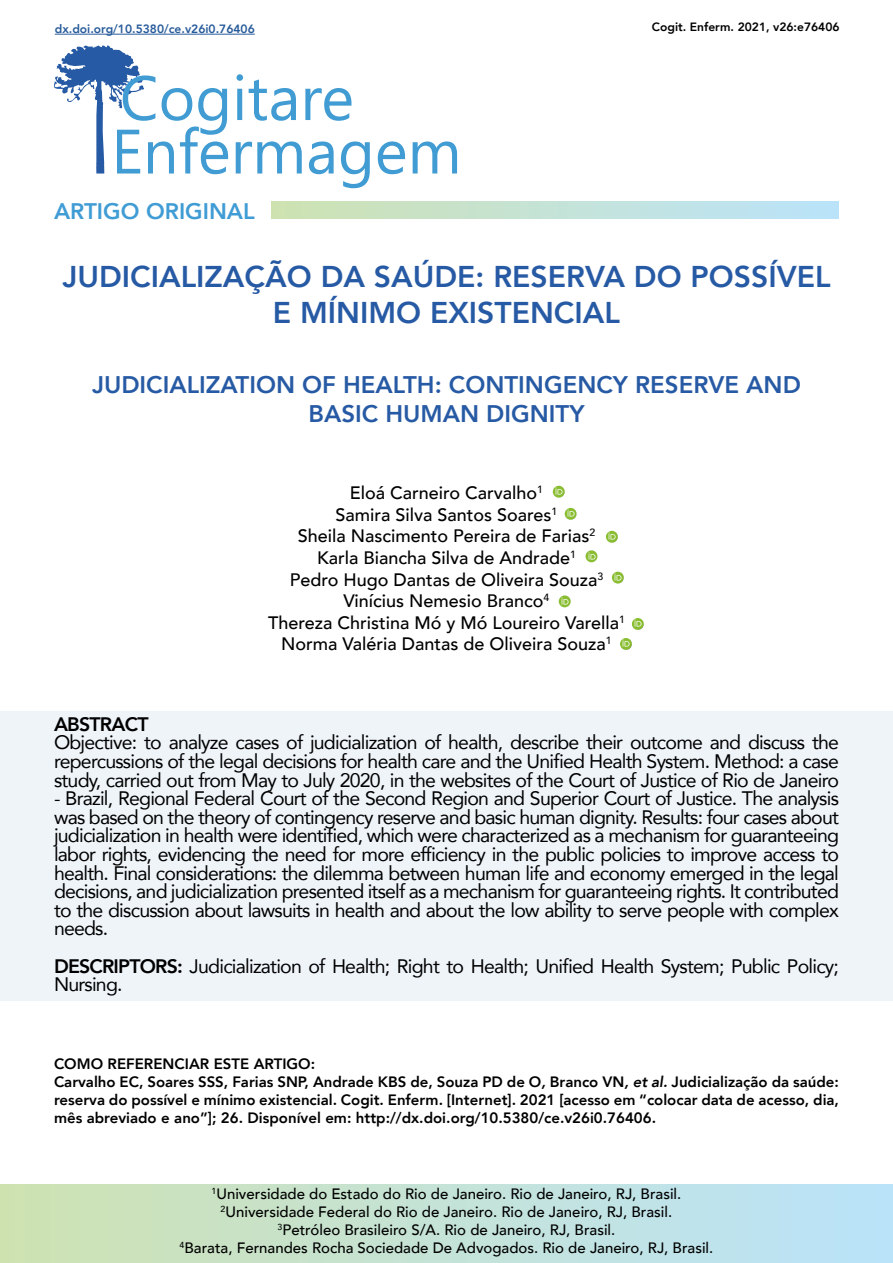
<style>
.page{position:relative;width:893px;height:1263px;background:#fff}
.page>*{position:absolute;margin:0;border:0;box-sizing:border-box;transform-origin:0 0}
.t1{font:800 30px/36px "Avenir";color:#275aa4;text-align:center}
.t2{font:800 24px/28.8px "Avenir";color:#275aa4;text-align:center}
.t3{font:800 22.5px "Avenir";color:#409cd4}
.t4{font:19.5px/18.6px "Avenir";letter-spacing:-.04em;color:#000;text-align:justify}
.t5{font:800 19.5px "Avenir";letter-spacing:-.04em;color:#000}
.t6{font:500 18px/21.6px "Avenir";color:#000;text-align:center}
.t7{font:800 15px/18px "Avenir";color:#000}
.t8{font:500 15px/18px "Avenir";color:#000;text-align:center}
.t9{font:800 12px "Avenir";color:#275b9b}
.t10{font:800 12px "Avenir";color:#000}
.s1{font-weight:800}
.s2{font-style:italic}
</style>
<div class="page">
<svg style="left:236px;top:141px;width:66px;height:32px"></svg>
<svg style="left:309px;top:141px;width:25px;height:33px"></svg>
<svg style="left:341px;top:141px;width:29px;height:47px"></svg>
<svg style="left:378px;top:141px;width:27px;height:33px"></svg>
<svg style="left:413px;top:141px;width:44px;height:32px"></svg>
<svg style="left:54px;top:45px;width:174px;height:129px"></svg>
<svg style="left:237px;top:74px;width:6px;height:46px"></svg>
<svg style="left:249px;top:79px;width:47px;height:42px"></svg>
<svg style="left:305px;top:88px;width:46px;height:33px"></svg>
<hr style="left:55px;top:34px;width:200px;height:1px;background:#275b9b">
<svg style="left:606px;top:531px;width:12px;height:12px"></svg>
<svg style="left:586px;top:550px;width:11px;height:12px"></svg>
<svg style="left:559px;top:595px;width:12px;height:12px"></svg>
<svg style="left:632px;top:618px;width:12px;height:12px"></svg>
<svg style="left:565px;top:508px;width:12px;height:12px"></svg>
<svg style="left:612px;top:572px;width:12px;height:11px"></svg>
<div style="left:271px;top:202px;width:568px;height:16px;background:linear-gradient(to right,#cee2b2,#bae3fb)"></div>
<div style="left:0;top:1184px;width:893px;height:79px;background:linear-gradient(to right,#cee2b1,#bae3fb)"></div>
<svg style="left:553px;top:486px;width:12px;height:12px"></svg>
<svg style="left:620px;top:638px;width:12px;height:12px"></svg>
<div style="left:0;top:711px;width:893px;height:290px;background:#eff4f9"></div>
<p class="t9" style="left:55px;top:20px;width:201px">dx.doi.org/10.5380/ce.v26i0.76406</p>
<p class="t3" style="left:54px;top:193px;width:202px">ARTIGO ORIGINAL</p>
<p class="t10" style="left:652px;top:17px;width:189px">Cogit. Enferm. 2021, v26:e76406</p>
<h1 class="t1" style="left:62px;top:258px;width:770px">JUDICIALIZAÇÃO DA SAÚDE: RESERVA DO POSSÍVEL<br>E MÍNIMO EXISTENCIAL</h1>
<p class="t2" style="left:92px;top:370px;width:710px">JUDICIALIZATION OF HEALTH: CONTINGENCY RESERVE AND<br>BASIC HUMAN DIGNITY</p>
<p class="t6" style="left:268px;top:481px;width:358px">Eloá Carneiro Carvalho<sup>1<br></sup>Samira Silva Santos Soares<sup>1<br></sup>Sheila Nascimento Pereira de Farias<sup>2<br></sup>Karla Biancha Silva de Andrade<sup>1<br></sup>Pedro Hugo Dantas de Oliveira Souza<sup>3<br></sup>Vinícius Nemesio Branco<sup>4<br></sup>Thereza Christina Mó y Mó Loureiro Varella<sup>1<br></sup>Norma Valéria Dantas de Oliveira Souza<sup>1</sup></p>
<p class="t5" style="left:54px;top:709px;width:96px">ABSTRACT</p>
<p class="t4" style="left:54px;top:733px;width:786px">Objective: to analyze cases of judicialization of health, describe their outcome and discuss the repercussions of the legal decisions for health care and the Unified Health System. Method: a case study, carried out from May to July 2020, in the websites of the Court of Justice of Rio de Janeiro</p>
<p class="t4" style="left:54px;top:788px;width:786px">- Brazil, Regional Federal Court of the Second Region and Superior Court of Justice. The analysis was based on the theory of contingency reserve and basic human dignity. Results: four cases about judicialization in health were identified, which were characterized as a mechanism for guaranteeing labor rights, evidencing the need for more efficiency in the public policies to improve access to health. Final considerations: the dilemma between human life and economy emerged in the legal decisions, and judicialization presented itself as a mechanism for guaranteeing rights. It contributed to the discussion about lawsuits in health and about the low ability to serve people with complex needs.</p>
<p class="t4" style="left:54px;top:956px;width:786px"><span class="s1">DESCRIPTORS:</span> Judicialization of Health; Right to Health; Unified Health System; Public Policy;<br>Nursing.</p>
<p class="t7" style="left:54px;top:1054px;width:786px">COMO REFERENCIAR ESTE ARTIGO:<br>Carvalho EC, Soares SSS, Farias SNP, Andrade KBS de, Souza PD de O<span class="s2">,</span> Branco VN<span class="s2">, et al.</span> Judicialização da saúde: reserva do possível e mínimo existencial. Cogit. Enferm. [Internet]. 2021 [acesso em “colocar data de acesso, dia, mês abreviado e ano”]; 26. Disponível em: http://dx.doi.org/10.5380/ce.v26i0.76406.</p>
<p class="t8" style="left:180px;top:1184px;width:535px"><sup>1</sup>Universidade do Estado do Rio de Janeiro. Rio de Janeiro, RJ, Brasil.<br><sup>2</sup>Universidade Federal do Rio de Janeiro. Rio de Janeiro, RJ, Brasil.<br><sup>3</sup>Petróleo Brasileiro S/A. Rio de Janeiro, RJ, Brasil.<br><sup>4</sup>Barata, Fernandes Rocha Sociedade De Advogados. Rio de Janeiro, RJ, Brasil.</p>
</div>
